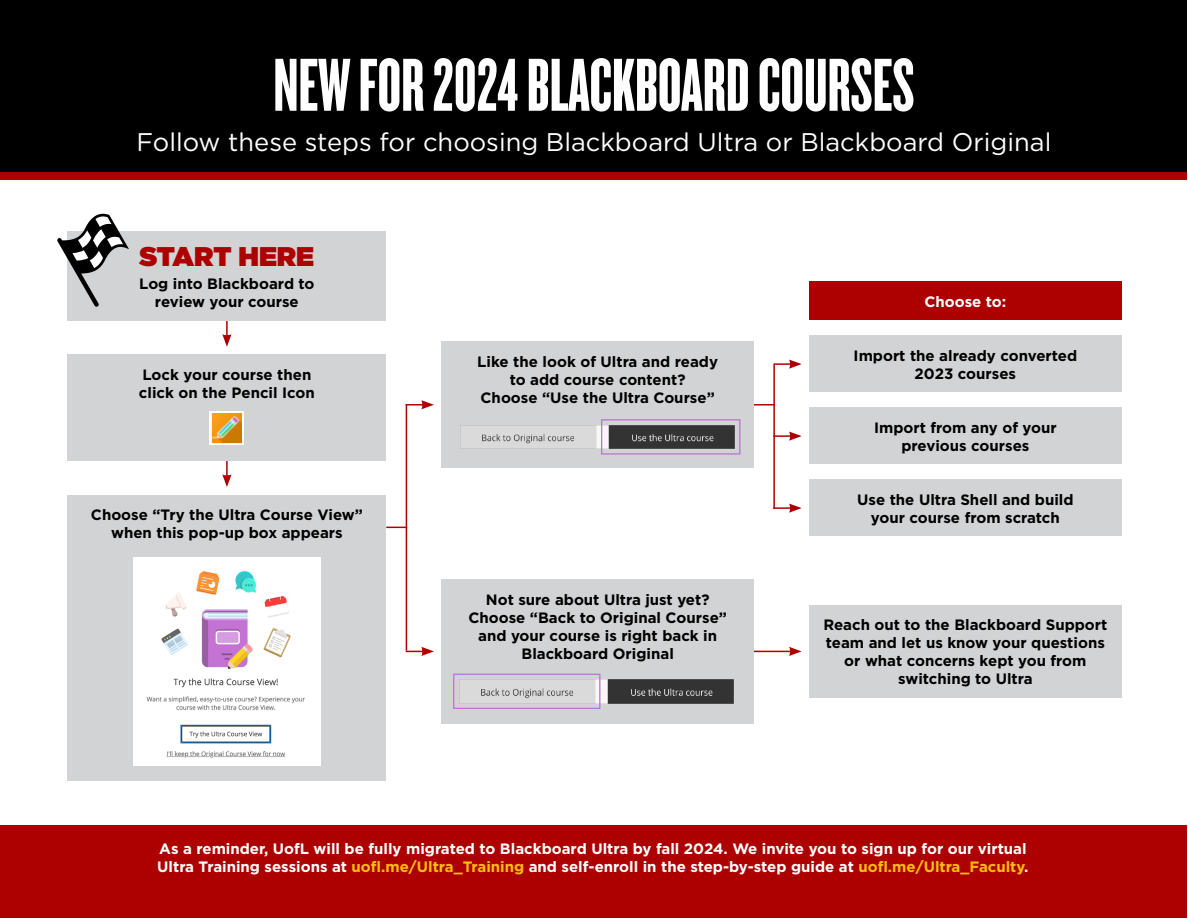
<style>
.page{position:relative;width:1188px;height:918px;background:#fff}
.page>*{position:absolute;margin:0;border:0;box-sizing:border-box;transform-origin:0 0}
.t1{font:78px "Knockout 67 Full Bantamwt";color:#fff}
.t2{font:900 27px "Gotham";color:#ad0000}
.t3{font:25.5px "Gotham";color:#fff}
.t4{font:700 15px/18px "Gotham";color:#000;text-align:center}
.t5{font:700 15px/18px "Gotham";color:#fff}
.s1{color:#febe10}
</style>
<div class="page">
<div style="left:1px;top:825px;width:1186px;height:93px;background:#ad0000"></div>
<div style="left:1px;top:172px;width:1186px;height:8px;background:#ad0000"></div>
<div style="left:1px;top:1px;width:1186px;height:171px;background:#000"></div>
<svg style="left:222px;top:320px;width:9px;height:27px"></svg>
<svg style="left:222px;top:460px;width:9px;height:27px"></svg>
<svg style="left:386px;top:527px;width:20px;height:1px"></svg>
<hr style="left:754px;top:404px;width:21px;height:2px;background:#ad0000">
<svg style="left:406px;top:647px;width:28px;height:9px"></svg>
<svg style="left:407px;top:400px;width:27px;height:9px"></svg>
<hr style="left:406px;top:404px;width:1px;height:247px;background:#ad0000">
<hr style="left:754px;top:651px;width:37px;height:1px;background:#ad0000">
<svg style="left:789px;top:647px;width:13px;height:9px"></svg>
<hr style="left:773px;top:365px;width:2px;height:144px;background:#ad0000">
<svg style="left:773px;top:504px;width:29px;height:9px"></svg>
<svg style="left:773px;top:432px;width:29px;height:9px"></svg>
<svg style="left:773px;top:360px;width:29px;height:9px"></svg>
<div style="left:68px;top:231px;width:318px;height:89px;background:#d2d3d4"></div>
<svg style="left:57px;top:213px;width:72px;height:94px"></svg>
<div style="left:68px;top:354px;width:318px;height:106px;background:#d2d3d4"></div>
<svg style="left:210px;top:412px;width:34px;height:33px"></svg>
<img style="left:212px;top:414px;width:30px;height:29px">
<div style="left:68px;top:550px;width:318px;height:231px;background:#d2d3d4"></div>
<div style="left:68px;top:495px;width:318px;height:57px;background:#d2d3d4"></div>
<img style="left:133px;top:557px;width:187px;height:209px">
<div style="left:441px;top:341px;width:313px;height:127px;background:#d2d3d4"></div>
<img style="left:460px;top:425px;width:274px;height:24px">
<div style="left:601px;top:419px;width:140px;height:36px;border:1px solid #b978ce"></div>
<div style="left:441px;top:579px;width:313px;height:144px;background:#d2d3d4"></div>
<img style="left:481px;top:680px;width:253px;height:23px">
<div style="left:453px;top:674px;width:147px;height:35px;border:1px solid #b978ce"></div>
<div style="left:809px;top:281px;width:313px;height:39px;background:#ad0000"></div>
<div style="left:809px;top:335px;width:313px;height:57px;background:#d2d3d4"></div>
<div style="left:809px;top:407px;width:313px;height:57px;background:#d2d3d4"></div>
<div style="left:809px;top:479px;width:313px;height:57px;background:#d2d3d4"></div>
<div style="left:809px;top:605px;width:313px;height:93px;background:#d2d3d4"></div>
<h1 class="t1" style="left:273px;top:39px;width:643px">NEW FOR 2024 BLACKBOARD COURSES</h1>
<p class="t3" style="left:137px;top:126px;width:916px">Follow these steps for choosing Blackboard Ultra or Blackboard Original</p>
<p class="t2" style="left:140px;top:237px;width:176px">START HERE</p>
<p class="t4" style="left:139px;top:274px;width:177px">Log into Blackboard to</p>
<p class="t4" style="left:155px;top:292px;width:145px">review your course</p>
<p class="t4" style="left:139px;top:365px;width:177px;text-align:left">Lock your course then click on the Pencil Icon</p>
<p class="t4" style="left:91px;top:506px;width:273px">Choose “Try the Ultra Course View” when this pop-up box appears</p>
<p class="t4" style="left:477px;top:353px;width:242px">Like the look of Ultra and ready to add course content?</p>
<p class="t4" style="left:481px;top:389px;width:236px">Choose “Use the Ultra Course”</p>
<p class="t4" style="left:468px;top:591px;width:260px">Not sure about Ultra just yet?<br>Choose “Back to Original Course” and your course is right back in<br>Blackboard Original</p>
<p class="t5" style="left:924px;top:292px;width:83px">Choose to:</p>
<p class="t4" style="left:854px;top:346px;width:225px">Import the already converted<br>2023 courses</p>
<p class="t4" style="left:874px;top:418px;width:184px">Import from any of your previous courses</p>
<p class="t4" style="left:857px;top:490px;width:218px">Use the Ultra Shell and build your course from scratch</p>
<p class="t4" style="left:823px;top:616px;width:285px">Reach out to the Blackboard Support team and let us know your questions or what concerns kept you from switching to Ultra</p>
<p class="t5" style="left:157px;top:840px;width:873px">As a reminder, UofL will be fully migrated to Blackboard Ultra by fall 2024. We invite you to sign up for our virtual<br>Ultra Training sessions at <span class="s1">uofl.me/Ultra_Training</span> and self-enroll in the step-by-step guide at <span class="s1">uofl.me/Ultra_Faculty</span>.</p>
</div>
